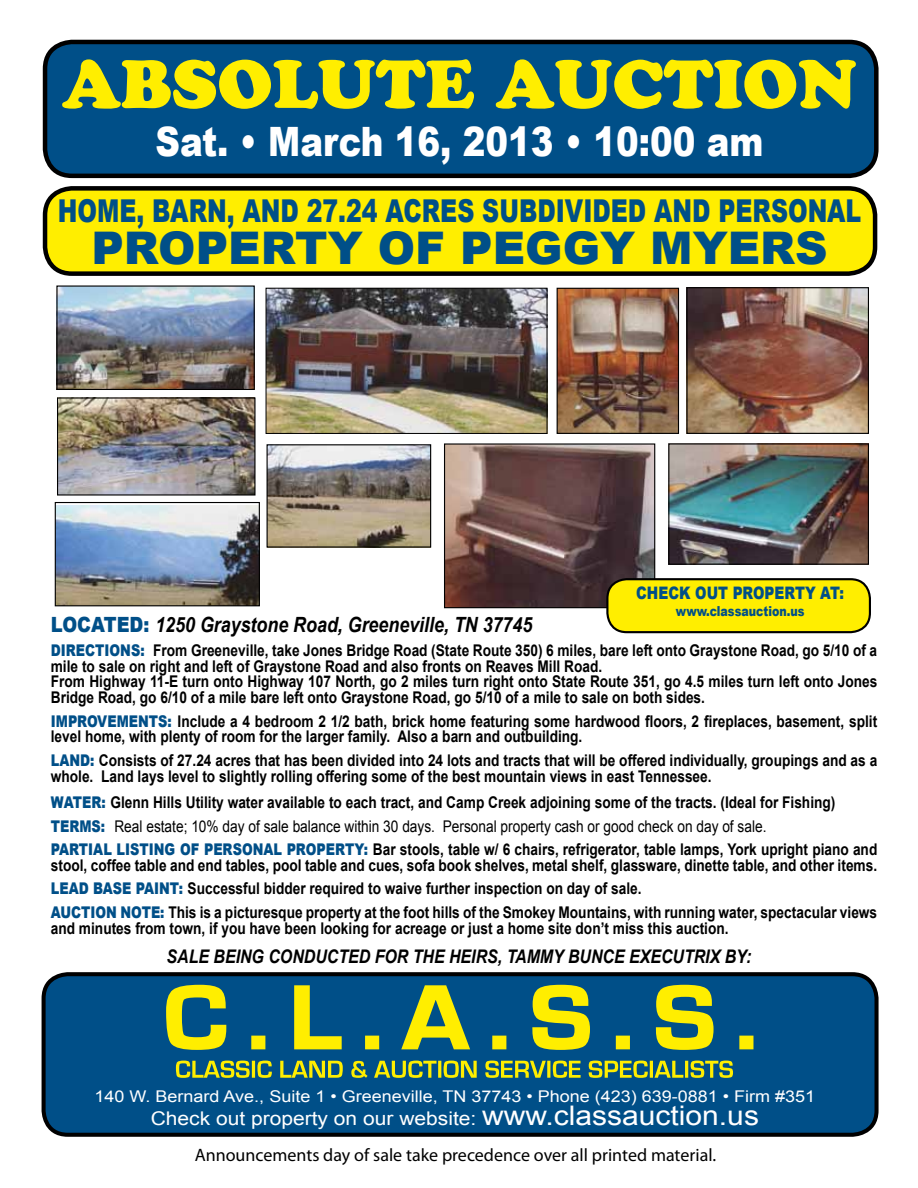
<style>
.page{position:relative;width:918px;height:1188px;background:#fff}
.page>*{position:absolute;margin:0;border:0;box-sizing:border-box;transform-origin:0 0}
.t1{font:67.5px "Cooper Black Std";color:#fe0}
.t2{font:900 45px "Arial";color:#004f88}
.t3{font:900 40.5px "Arial";color:#fff;scale:.84 1}
.t4{font:900 31.5px "Arial";color:#004f88;scale:.75 1}
.t5{font:italic 700 21px "Arial";color:#000;scale:.85 1}
.t6{font:18.9px "Arial";color:#fff;scale:1.11 1}
.t7{font:italic 700 18.75px "Arial";color:#000;scale:.85 1}
.t8{font:18px "Myriad Pro";color:#000}
.t9{font:900 17.25px "Arial";color:#004f88;scale:.8 1}
.t10{font:700 16.2px/15.9px "Arial";color:#000;scale:.85 1}
.t11{font:16.2px "Arial";color:#fff;scale:1.11 1}
.t12{font:900 13.8px "Arial";color:#004f88;scale:.8 1}
.s1{font-weight:900;font-style:normal;color:#004f88}
.s2{font-weight:900;color:#004f88}
.s3{font-weight:400}
.s4{font-size:27px}
</style>
<div class="page">
<div style="left:45px;top:42px;width:831px;height:134px;background:#004f88;border-radius:27px"></div>
<div style="left:43px;top:40px;width:836px;height:138px;border:4px solid #000;border-radius:27px"></div>
<div style="left:45px;top:188px;width:830px;height:86px;background:#fe0;border-radius:27px"></div>
<div style="left:43px;top:186px;width:834px;height:90px;border:4px solid #000;border-radius:27px"></div>
<div style="left:44px;top:974px;width:833px;height:161px;background:#004f88;border-radius:24px"></div>
<div style="left:42px;top:972px;width:837px;height:165px;border:4px solid #000;border-radius:24px"></div>
<svg style="left:166px;top:984px;width:588px;height:66px"></svg>
<svg style="left:176px;top:1061px;width:557px;height:17px"></svg>
<img style="left:268px;top:290px;width:278px;height:142px">
<div style="left:266px;top:288px;width:282px;height:146px;border:1px solid #000"></div>
<img style="left:57px;top:505px;width:201px;height:99px">
<div style="left:55px;top:502px;width:205px;height:104px;border:1px solid #000"></div>
<img style="left:58px;top:287px;width:195px;height:101px">
<div style="left:56px;top:285px;width:199px;height:105px;border:1px solid #000"></div>
<img style="left:59px;top:399px;width:195px;height:95px">
<div style="left:57px;top:397px;width:199px;height:99px;border:1px solid #000"></div>
<img style="left:670px;top:445px;width:197px;height:118px">
<div style="left:668px;top:443px;width:201px;height:122px;border:1px solid #000"></div>
<img style="left:688px;top:289px;width:179px;height:143px">
<div style="left:686px;top:287px;width:183px;height:147px;border:1px solid #000"></div>
<img style="left:446px;top:445px;width:207px;height:161px">
<div style="left:444px;top:443px;width:211px;height:165px;border:1px solid #000"></div>
<img style="left:559px;top:290px;width:118px;height:142px">
<div style="left:557px;top:288px;width:122px;height:146px;border:1px solid #000"></div>
<img style="left:269px;top:446px;width:160px;height:100px">
<div style="left:267px;top:444px;width:164px;height:104px;border:1px solid #000"></div>
<div style="left:607px;top:579px;width:263px;height:53px;background:#fe0;border-radius:19px"></div>
<div style="left:606px;top:578px;width:265px;height:55px;border:2px solid #000;border-radius:19px"></div>
<h1 class="t1" style="left:62px;top:44px;width:796px">ABSOLUTE AUCTION</h1>
<h3 class="t3" style="left:155px;top:112px;width:725px">Sat. • March 16, 2013 • 10:00 am</h3>
<h3 class="t4" style="left:58px;top:188px;width:1073px">HOME, BARN, AND 27.24 ACRES SUBDIVIDED AND PERSONAL</h3>
<h2 class="t2" style="left:91px;top:215px;width:738px">PROPERTY OF PEGGY MYERS</h2>
<p class="t9" style="left:636px;top:580px;width:261px">CHECK OUT PROPERTY AT:</p>
<p class="t12" style="left:676px;top:601px;width:162px">www.classauction.us</p>
<p class="t5" style="left:51px;top:611px;width:568px"><span class="s1">LOCATED:</span> 1250 Graystone Road, Greeneville, TN 37745</p>
<p class="t10" style="left:51px;top:643px;width:974px"><span class="s2">DIRECTIONS:</span> From Greeneville, take Jones Bridge Road (State Route 350) 6 miles, bare left onto Graystone Road, go 5/10 of a mile to sale on right and left of Graystone Road and also fronts on Reaves Mill Road.<br>From Highway 11-E turn onto Highway 107 North, go 2 miles turn right onto State Route 351, go 4.5 miles turn left onto Jones Bridge Road, go 6/10 of a mile bare left onto Graystone Road, go 5/10 of a mile to sale on both sides.</p>
<p class="t10" style="left:51px;top:714px;width:974px"><span class="s2">IMPROVEMENTS:</span> Include a 4 bedroom 2 1/2 bath, brick home featuring some hardwood floors, 2 fireplaces, basement, split level home, with plenty of room for the larger family. Also a barn and outbuilding.</p>
<p class="t10" style="left:51px;top:753px;width:974px"><span class="s2">LAND:</span> Consists of 27.24 acres that has been divided into 24 lots and tracts that will be offered individually, groupings and as a whole. Land lays level to slightly rolling offering some of the best mountain views in east Tennessee.</p>
<p class="t10" style="left:51px;top:792px;width:974px;line-height:23.4px"><span class="s2">WATER:</span> Glenn Hills Utility water available to each tract, and Camp Creek adjoining some of the tracts. (Ideal for Fishing)<br><span class="s2">TERMS:</span> <span class="s3">Real estate; 10% day of sale balance within 30 days. Personal property cash or good check on day of sale.<br></span><span class="s2">PARTIAL LISTING OF PERSONAL PROPERTY:</span> Bar stools, table w/ 6 chairs, refrigerator, table lamps, York upright piano and</p>
<p class="t10" style="left:51px;top:854px;width:974px;line-height:23.4px">stool, coffee table and end tables, pool table and cues, sofa book shelves, metal shelf, glassware, dinette table, and other items.<br><span class="s2">LEAD BASE PAINT:</span> Successful bidder required to waive further inspection on day of sale.<br><span class="s2">AUCTION NOTE:</span> This is a picturesque property at the foot hills of the Smokey Mountains, with running water, spectacular views</p>
<p class="t10" style="left:51px;top:920px;width:799px">and minutes from town, if you have been looking for acreage or just a home site don’t miss this auction.</p>
<p class="t7" style="left:167px;top:944px;width:689px">SALE BEING CONDUCTED FOR THE HEIRS, TAMMY BUNCE EXECUTRIX BY:</p>
<p class="t11" style="left:95px;top:1086px;width:651px">140 W. Bernard Ave., Suite 1 • Greeneville, TN 37743 • Phone (423) 639-0881 • Firm #351</p>
<p class="t6" style="left:151px;top:1106px;width:549px">Check out property on our website: <span class="s4">www.classauction.us</span></p>
<p class="t8" style="left:195px;top:1144px;width:523px">Announcements day of sale take precedence over all printed material.</p>
</div>
